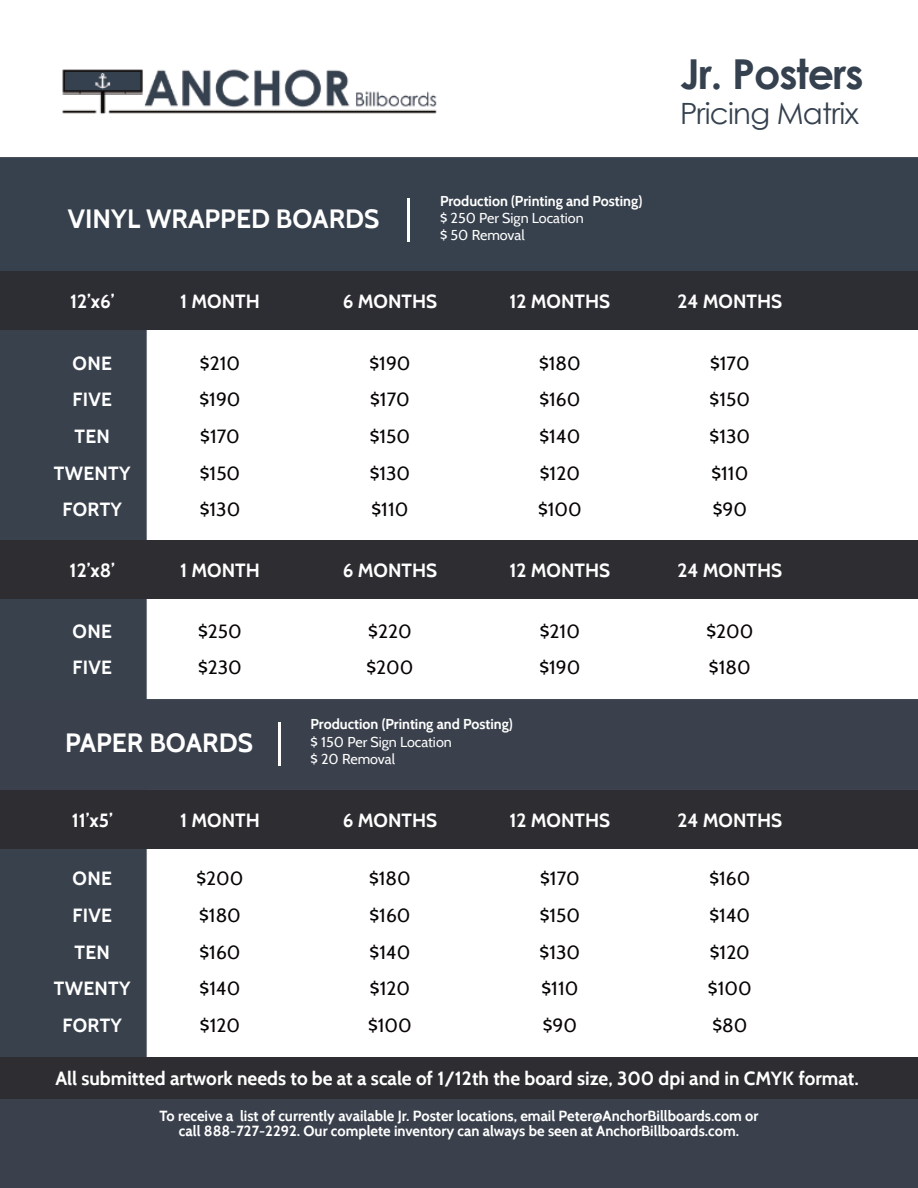
<style>
.page{position:relative;width:918px;height:1188px;background:#fff}
.page>*{position:absolute;margin:0;border:0;box-sizing:border-box;transform-origin:0 0}
.t1{font:700 41.25px "Century Gothic";letter-spacing:-.025em;color:#35414e}
.t2{font:29.25px "Century Gothic";letter-spacing:-.025em;color:#35414e}
.t3{font:700 26.4px "Cabin";color:#fff}
.t4{font:700 19.05px/36.6px "Cabin";color:#fff;text-align:center}
.t5{font:19.05px/36.6px "Cabin";color:#070504;text-align:justify}
.t6{font:700 14.7px/14.7px "Cabin";color:#fff;text-align:center}
.t7{font:700 14.25px "Cabin";color:#fff}
.t8{font:14.25px/17.4px "Cabin";color:#fff}
</style>
<div class="page">
<img style="left:0;top:329px;width:459px;height:729px">
<img style="left:62px;top:69px;width:375px;height:45px">
<div style="left:0;top:158px;width:918px;height:113px;background:#37414d"></div>
<img style="left:0;top:699px;width:918px;height:150px">
<div style="left:0;top:1098px;width:918px;height:90px;background:#3a414d"></div>
<div style="left:0;top:541px;width:918px;height:58px;background:#2e2e32"></div>
<div style="left:0;top:271px;width:918px;height:58px;background:#2d2e33"></div>
<hr style="left:408px;top:198px;width:2px;height:44px;background:#fff">
<hr style="left:278px;top:722px;width:3px;height:44px;background:#fff">
<div style="left:0;top:1058px;width:918px;height:40px;background:#2e2e32"></div>
<h3 class="t3" style="left:68px;top:202px;width:313px">VINYL WRAPPED BOARDS</h3>
<p class="t7" style="left:440px;top:192px;width:204px">Production (Printing and Posting)</p>
<p class="t8" style="left:440px;top:209px;width:145px">$ 250 Per Sign Location $ 50 Removal</p>
<h1 class="t1" style="left:680px;top:58px;width:185px">Jr. Posters</h1>
<h2 class="t2" style="left:680px;top:102px;width:180px">Pricing Matrix</h2>
<p class="t4" style="left:70px;top:283px;width:46px">12’x6’</p>
<p class="t4" style="left:180px;top:283px;width:81px">1 MONTH</p>
<p class="t4" style="left:343px;top:283px;width:96px">6 MONTHS</p>
<p class="t4" style="left:510px;top:283px;width:102px">12 MONTHS</p>
<p class="t4" style="left:677px;top:283px;width:106px">24 MONTHS</p>
<p class="t4" style="left:54px;top:344px;width:78px">ONE<br>FIVE<br>TEN<br>TWENTY<br>FORTY</p>
<p class="t5" style="left:200px;top:344px;width:43px">$210 $190 $170 $150 $130</p>
<p class="t5" style="left:369px;top:344px;width:43px">$190 $170 $150 $130 $110</p>
<p class="t5" style="left:538px;top:344px;width:45px">$180 $160 $140 $120 $100</p>
<p class="t5" style="left:710px;top:344px;width:42px">$170 $150 $130 $110 $90</p>
<p class="t4" style="left:70px;top:552px;width:47px">12’x8’</p>
<p class="t4" style="left:180px;top:552px;width:81px">1 MONTH</p>
<p class="t4" style="left:343px;top:552px;width:96px">6 MONTHS</p>
<p class="t4" style="left:510px;top:552px;width:102px">12 MONTHS</p>
<p class="t4" style="left:677px;top:552px;width:106px">24 MONTHS</p>
<p class="t4" style="left:72px;top:613px;width:41px;text-align:left">ONE<br>FIVE</p>
<p class="t5" style="left:198px;top:613px;width:45px">$250 $230</p>
<p class="t5" style="left:366px;top:613px;width:48px">$220 $200</p>
<p class="t5" style="left:539px;top:613px;width:43px">$210 $190</p>
<p class="t5" style="left:706px;top:613px;width:48px">$200 $180</p>
<h3 class="t3" style="left:65px;top:726px;width:189px">PAPER BOARDS</h3>
<p class="t7" style="left:311px;top:716px;width:204px">Production (Printing and Posting)</p>
<p class="t8" style="left:311px;top:733px;width:143px">$ 150 Per Sign Location $ 20 Removal</p>
<p class="t4" style="left:72px;top:802px;width:42px">11’x5’</p>
<p class="t4" style="left:180px;top:802px;width:81px">1 MONTH</p>
<p class="t4" style="left:343px;top:802px;width:96px">6 MONTHS</p>
<p class="t4" style="left:510px;top:802px;width:102px">12 MONTHS</p>
<p class="t4" style="left:677px;top:802px;width:106px">24 MONTHS</p>
<p class="t4" style="left:54px;top:860px;width:78px">ONE<br>FIVE<br>TEN<br>TWENTY<br>FORTY</p>
<p class="t5" style="left:197px;top:860px;width:48px;text-align:left">$200 $180 $160 $140 $120</p>
<p class="t5" style="left:368px;top:860px;width:45px">$180 $160 $140 $120 $100</p>
<p class="t5" style="left:540px;top:860px;width:42px">$170 $150 $130 $110 $90</p>
<p class="t5" style="left:708px;top:860px;width:45px">$160 $140 $120 $100 $80</p>
<p class="t4" style="left:55px;top:1060px;width:805px">All submitted artwork needs to be at a scale of 1/12th the board size, 300 dpi and in CMYK format.</p>
<p class="t6" style="left:160px;top:1109px;width:601px">To receive a list of currently available Jr. Poster locations, email Peter@AnchorBillboards.com or call 888-727-2292. Our complete inventory can always be seen at AnchorBillboards.com.</p>
</div>
